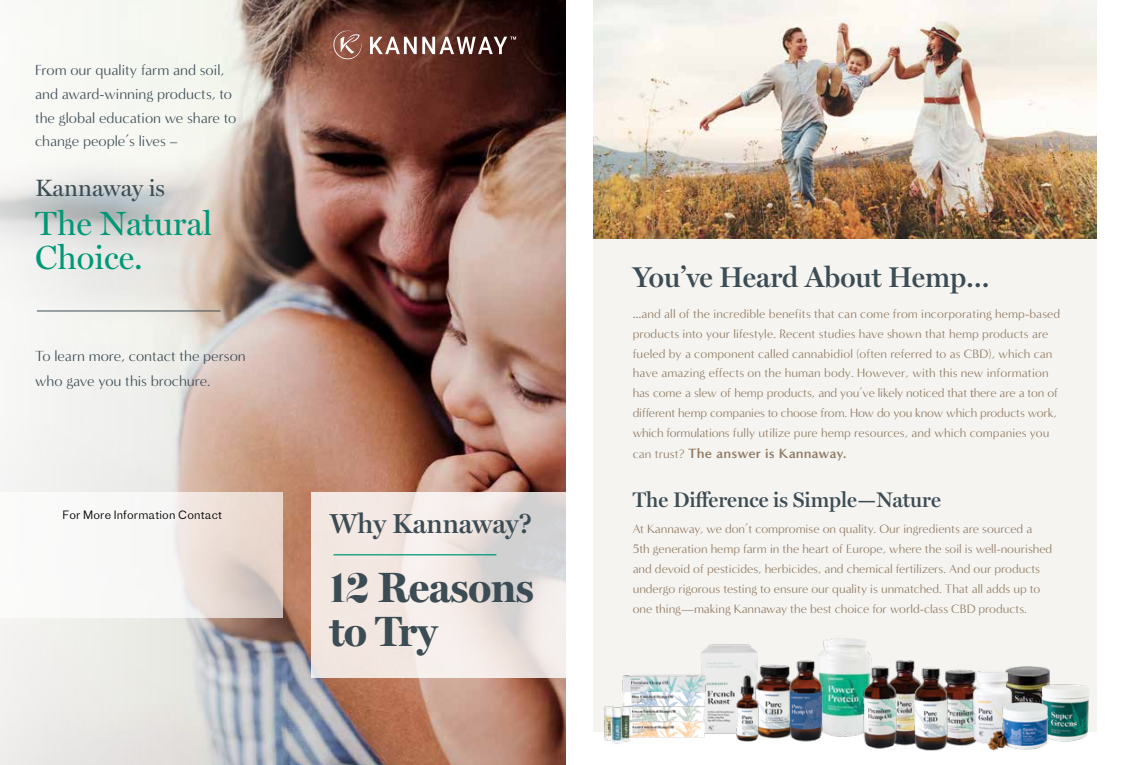
<style>
.page{position:relative;width:1125px;height:765px;background:#fff}
.page>*{position:absolute;margin:0;border:0;box-sizing:border-box;transform-origin:0 0}
.t1{font:700 42.62px/43.8px "Miller Display";color:#3c4c54}
.t2{font:33.75px/33.8px "Miller Display";color:#009877}
.t3{font:600 28.75px "Miller Display";color:#3c4c54}
.t4{font:600 27.62px "Miller Display";color:#3c4c54}
.t5{font:23.75px "Miller Display";color:#3c4c54}
.t6{font:600 21.25px "Miller Display";color:#3c4c54}
.t7{font:15px/23.8px "Minerva Modern";color:#3c4c54}
.t8{font:700 13.75px "Minerva Modern";letter-spacing:.01em;color:#907961}
.t9{font:12.5px/19.8px "Minerva Modern";color:#907961}
.t10{font:300 11.25px "Proto Grotesk";letter-spacing:.015em;color:#000}
.s1{font-family:"Eloquent JF Pro";font-weight:400;font-size:35.75px}
.s2{font-family:"Minion Pro"}
.s3{font-weight:400;font-size:12.5px}
</style>
<div class="page">
<div style="left:593px;top:0;width:504px;height:732px;background:#f5f4f1"></div>
<img style="left:0;top:0;width:565px;height:765px">
<svg style="left:0;top:492px;width:283px;height:125px;fill:#f7f7f6"></svg>
<svg style="left:370px;top:37px;width:146px;height:17px"></svg>
<svg style="left:333px;top:31px;width:29px;height:28px"></svg>
<img style="left:593px;top:0;width:504px;height:238px">
<hr style="left:37px;top:310px;width:184px;height:1px;background:#3c4c54">
<svg style="left:311px;top:492px;width:254px;height:186px;background:#ece4e1"></svg>
<hr style="left:333px;top:554px;width:163px;height:1px;background:#009877">
<img style="left:901px;top:660px;width:14px;height:86px">
<img style="left:701px;top:644px;width:57px;height:90px">
<img style="left:819px;top:638px;width:52px;height:99px">
<img style="left:621px;top:715px;width:91px;height:28px">
<img style="left:621px;top:715px;width:90px;height:15px">
<img style="left:621px;top:680px;width:91px;height:35px">
<img style="left:623px;top:671px;width:85px;height:24px">
<img style="left:740px;top:658px;width:35px;height:81px">
<img style="left:902px;top:662px;width:58px;height:89px">
<img style="left:1027px;top:666px;width:23px;height:17px">
<img style="left:1032px;top:677px;width:57px;height:65px">
<img style="left:775px;top:655px;width:61px;height:87px">
<img style="left:852px;top:657px;width:49px;height:92px">
<img style="left:960px;top:666px;width:67px;height:80px">
<img style="left:727px;top:662px;width:39px;height:80px">
<img style="left:975px;top:683px;width:86px;height:68px">
<img style="left:604px;top:705px;width:9px;height:36px">
<img style="left:613px;top:707px;width:8px;height:38px">
<img style="left:622px;top:705px;width:11px;height:37px">
<p class="t7" style="left:35px;top:58px;width:203px">From our quality farm and soil, and award-winning products, to the global education we share to change people’s lives –</p>
<h3 class="t5" style="left:35px;top:174px;width:131px">Kannaway is</h3>
<h2 class="t2" style="left:35px;top:206px;width:179px">The Natural<br>Choice.</h2>
<p class="t7" style="left:35px;top:344px;width:212px;line-height:25px">To learn more, contact the person who gave you this brochure.</p>
<p class="t10" style="left:63px;top:507px;width:161px">For More Information Contact</p>
<h3 class="t4" style="left:330px;top:507px;width:204px">Why Kannaway?</h3>
<h1 class="t1" style="left:330px;top:565px;width:205px"><span class="s1">12</span> Reasons to Try</h1>
<h3 class="t3" style="left:633px;top:260px;width:359px">You’ve Heard About Hemp…</h3>
<p class="t9" style="left:633px;top:304px;width:429px">…and all of the incredible benefits that can come from incorporating hemp-based products into your lifestyle. Recent studies have shown that hemp products are fueled by a component called cannabidiol (often referred to as CBD), which can have amazing effects on the human body. However, with this new information has come a slew of hemp products, and you’ve likely noticed that <span class="s2">t</span>here are a ton of different hemp companies to choose from. How do you know which products work, which formulations fully utilize pure hemp resources, and which companies you</p>
<p class="t8" style="left:633px;top:445px;width:215px"><span class="s3">can trust?</span> The answer is Kannaway.</p>
<h3 class="t6" style="left:633px;top:487px;width:310px">The Difference is Simple—Nature</h3>
<p class="t9" style="left:633px;top:519px;width:421px">At Kannaway, we don’t compromise on quality. Our ingredients are sourced a 5th generation hemp farm in the heart of Europe, where the soil is well-nourished and devoid of pesticides, herbicides, and chemical fertilizers. And our products undergo rigorous testing to ensure our quality is unmatched. That all adds up to one thing—making Kannaway the best choice for world-class CBD products.</p>
</div>
